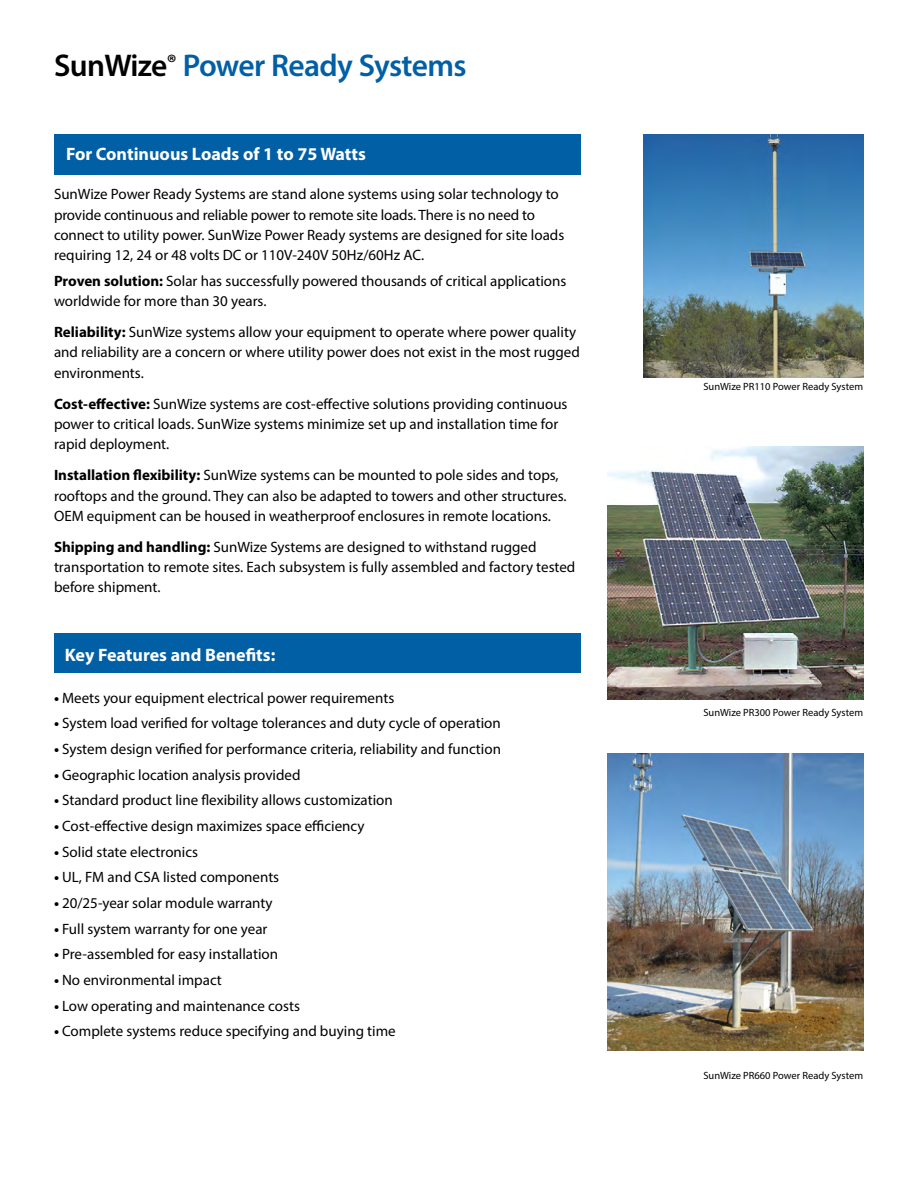
<style>
.page{position:relative;width:918px;height:1188px;background:#fff}
.page>*{position:absolute;margin:0;border:0;box-sizing:border-box;transform-origin:0 0}
.t1{font:600 31.5px "Myriad Pro";letter-spacing:-.02em;color:#005fa5}
.t2{font:700 18px "Myriad Pro";color:#fff}
.t3{font:15px/20.2px "Myriad Pro";color:#000}
.t4{font:10.5px "Myriad Pro";color:#000}
.s1{color:#000}
.s2{font-weight:700}
</style>
<div class="page">
<div style="left:54px;top:633px;width:526px;height:40px;background:#005fa5"></div>
<img style="left:608px;top:753px;width:256px;height:298px">
<img style="left:607px;top:446px;width:257px;height:253px">
<img style="left:644px;top:134px;width:220px;height:243px">
<div style="left:54px;top:134px;width:526px;height:41px;background:#005fa5"></div>
<h1 class="t1" style="left:54px;top:46px;width:414px"><span class="s1">SunWize</span><sup>®</sup> Power Ready Systems</h1>
<p class="t2" style="left:66px;top:143px;width:301px">For Continuous Loads of 1 to 75 Watts</p>
<p class="t3" style="left:54px;top:184px;width:512px">SunWize Power Ready Systems are stand alone systems using solar technology to provide continuous and reliable power to remote site loads. There is no need to connect to utility power. SunWize Power Ready systems are designed for site loads requiring 12, 24 or 48 volts DC or 110V-240V 50Hz/60Hz AC.</p>
<p class="t3" style="left:54px;top:270px;width:514px"><span class="s2">Proven solution:</span> Solar has successfully powered thousands of critical applications worldwide for more than 30 years.</p>
<p class="t3" style="left:54px;top:322px;width:527px"><span class="s2">Reliability:</span> SunWize systems allow your equipment to operate where power quality and reliability are a concern or where utility power does not exist in the most rugged environments.</p>
<p class="t3" style="left:54px;top:393px;width:515px"><span class="s2">Cost-effective:</span> SunWize systems are cost-effective solutions providing continuous power to critical loads. SunWize systems minimize set up and installation time for rapid deployment.</p>
<p class="t3" style="left:54px;top:465px;width:514px"><span class="s2">Installation flexibility:</span> SunWize systems can be mounted to pole sides and tops, rooftops and the ground. They can also be adapted to towers and other structures.<br>OEM equipment can be housed in weatherproof enclosures in remote locations.</p>
<p class="t3" style="left:54px;top:536px;width:523px"><span class="s2">Shipping and handling:</span> SunWize Systems are designed to withstand rugged transportation to remote sites. Each subsystem is fully assembled and factory tested before shipment.</p>
<p class="t2" style="left:65px;top:643px;width:212px">Key Features and Benefits:</p>
<p class="t3" style="left:54px;top:687px;width:342px"><span class="s2">•</span> Meets your equipment electrical power requirements</p>
<p class="t3" style="left:54px;top:713px;width:448px"><span class="s2">•</span> System load verified for voltage tolerances and duty cycle of operation</p>
<p class="t3" style="left:54px;top:739px;width:449px"><span class="s2">•</span> System design verified for performance criteria, reliability and function</p>
<p class="t3" style="left:54px;top:764px;width:248px"><span class="s2">•</span> Geographic location analysis provided</p>
<p class="t3" style="left:54px;top:790px;width:340px"><span class="s2">•</span> Standard product line flexibility allows customization</p>
<p class="t3" style="left:54px;top:816px;width:312px"><span class="s2">•</span> Cost-effective design maximizes space efficiency</p>
<p class="t3" style="left:54px;top:841px;width:146px"><span class="s2">•</span> Solid state electronics</p>
<p class="t3" style="left:54px;top:867px;width:227px"><span class="s2">•</span> UL, FM and CSA listed components</p>
<p class="t3" style="left:54px;top:893px;width:220px"><span class="s2">•</span> 20/25-year solar module warranty</p>
<p class="t3" style="left:54px;top:918px;width:215px"><span class="s2">•</span> Full system warranty for one year</p>
<p class="t3" style="left:54px;top:944px;width:226px"><span class="s2">•</span> Pre-assembled for easy installation</p>
<p class="t3" style="left:54px;top:969px;width:169px"><span class="s2">•</span> No environmental impact</p>
<p class="t3" style="left:54px;top:995px;width:247px"><span class="s2">•</span> Low operating and maintenance costs</p>
<p class="t3" style="left:54px;top:1021px;width:343px"><span class="s2">•</span> Complete systems reduce specifying and buying time</p>
<p class="t4" style="left:703px;top:380px;width:161px">SunWize PR110 Power Ready System</p>
<p class="t4" style="left:703px;top:706px;width:161px">SunWize PR300 Power Ready System</p>
<p class="t4" style="left:703px;top:1069px;width:161px">SunWize PR660 Power Ready System</p>
</div>
